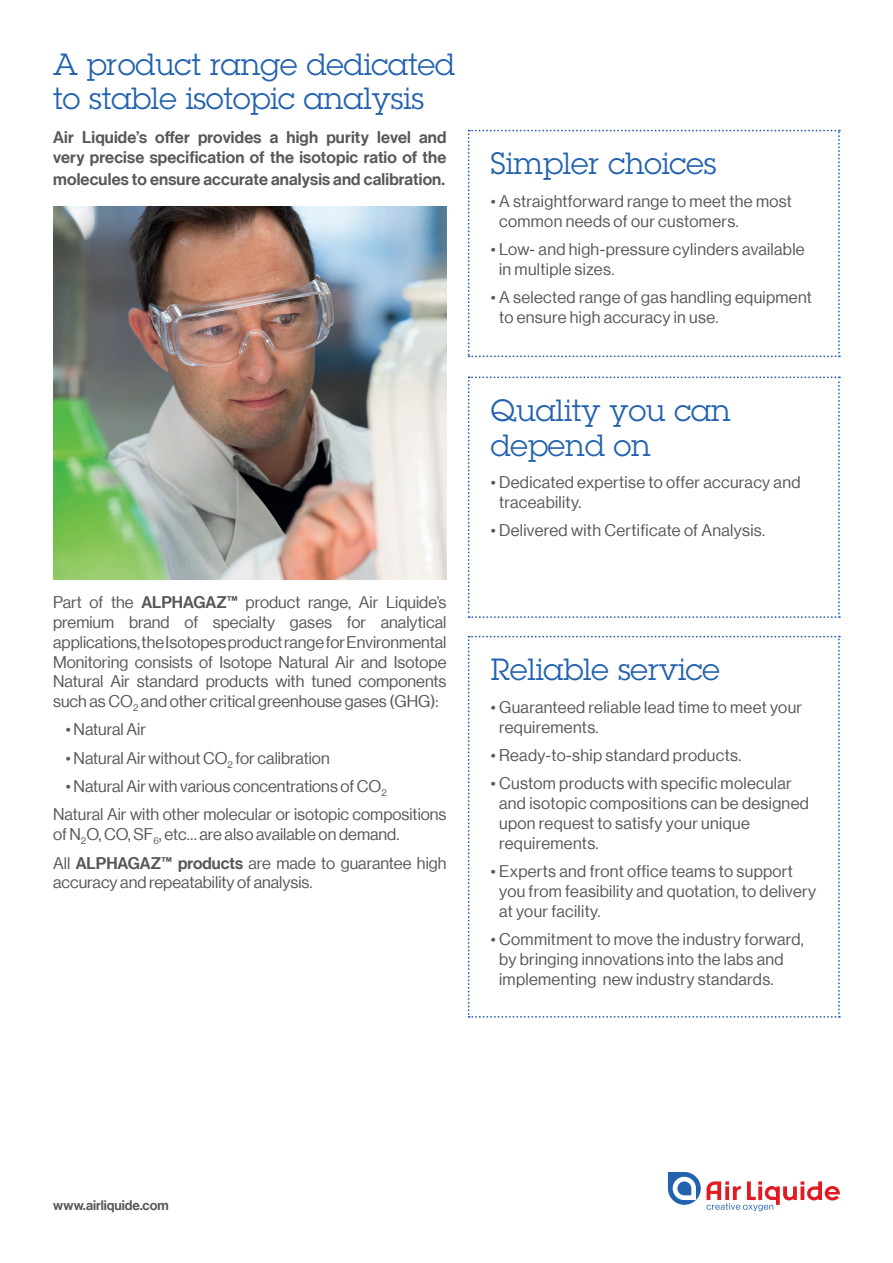
<style>
.page{position:relative;width:893px;height:1263px;background:#fff}
.page>*{position:absolute;margin:0;border:0;box-sizing:border-box;transform-origin:0 0}
.GROS_TITRE_couleur{font:30px/34.5px "Lubalin Graph Std";color:#2362af}
.t1{font:16.5px/19.8px "N Haas Grotesk DS Pro 55 Rg";letter-spacing:.02em;color:#57585a}
.t2{font:16.5px/19.8px "N Haas Grotesk DS Pro 55 Rg";color:#57585a}
.t3{font:16.5px/19.8px "N Haas Grotesk DS Pro 65 Md";letter-spacing:.01em;color:#57585a}
.t4{font:13.5px "N Haas Grotesk DS Pro 65 Md";color:#57585a}
.s1{font-family:"N Haas Grotesk DS Pro 65 Md"}
</style>
<div class="page">
<svg style="left:468px;top:130px;width:372px;height:227px"></svg>
<svg style="left:468px;top:376px;width:372px;height:242px"></svg>
<svg style="left:468px;top:636px;width:372px;height:382px"></svg>
<svg style="left:668px;top:1172px;width:33px;height:33px"></svg>
<svg style="left:707px;top:1181px;width:133px;height:30px"></svg>
<img style="left:53px;top:207px;width:393px;height:373px">
<p class="GROS_TITRE_couleur" style="left:53px;top:47px;width:403px">A product range dedicated to stable isotopic analysis</p>
<p class="t3" style="left:53px;top:128px;width:395px">Air Liquide’s offer provides a high purity level and very precise specification of the isotopic ratio of the</p>
<p class="t3" style="left:53px;top:170px;width:393px">molecules to ensure accurate analysis and calibration.</p>
<p class="t1" style="left:53px;top:593px;width:395px;text-align:justify">Part of the <span class="s1">ALPHAGAZ™</span> product range, Air Liquide’s premium brand of specialty gases for analytical applications, the Isotopes product range for Environmental Monitoring consists of Isotope Natural Air and Isotope Natural Air standard products with tuned components such as CO<sub>2</sub> and other critical greenhouse gases (GHG):</p>
<p class="t2" style="left:66px;top:720px;width:82px">• Natural Air</p>
<p class="t2" style="left:66px;top:748px;width:265px">• Natural Air without CO<sub>2</sub> for calibration</p>
<p class="t2" style="left:66px;top:776px;width:322px">• Natural Air with various concentrations of CO<sub>2</sub></p>
<p class="t2" style="left:53px;top:805px;width:395px">Natural Air with other molecular or isotopic compositions of N<sub>2</sub>O, CO, SF<sub>6</sub>, etc… are also available on demand.</p>
<p class="t2" style="left:53px;top:853px;width:395px">All <span class="s1">ALPHAGAZ™ products</span> are made to guarantee high accuracy and repeatability of analysis.</p>
<p class="GROS_TITRE_couleur" style="left:491px;top:146px;width:227px">Simpler choices</p>
<p class="t1" style="left:499px;top:191px;width:294px;text-indent:-8px">• A straightforward range to meet the most common needs of our customers.</p>
<p class="t1" style="left:499px;top:239px;width:307px;text-indent:-8px">• Low- and high-pressure cylinders available in multiple sizes.</p>
<p class="t1" style="left:499px;top:288px;width:314px;text-indent:-8px">• A selected range of gas handling equipment to ensure high accuracy in use.</p>
<p class="GROS_TITRE_couleur" style="left:491px;top:393px;width:241px">Quality you can depend on</p>
<p class="t1" style="left:499px;top:472px;width:303px;text-indent:-8px">• Dedicated expertise to offer accuracy and traceability.</p>
<p class="t1" style="left:491px;top:521px;width:276px">• Delivered with Certificate of Analysis.</p>
<p class="GROS_TITRE_couleur" style="left:491px;top:652px;width:231px">Reliable service</p>
<p class="t1" style="left:499px;top:697px;width:305px;text-indent:-8px">• Guaranteed reliable lead time to meet your requirements.</p>
<p class="t1" style="left:491px;top:745px;width:252px">• Ready-to-ship standard products.</p>
<p class="t1" style="left:499px;top:774px;width:311px;text-indent:-8px">• Custom products with specific molecular and isotopic compositions can be designed upon request to satisfy your unique requirements.</p>
<p class="t1" style="left:499px;top:861px;width:319px;text-indent:-8px">• Experts and front office teams to support you from feasibility and quotation, to delivery at your facility.</p>
<p class="t1" style="left:499px;top:929px;width:306px;text-indent:-8px">• Commitment to move the industry forward, by bringing innovations into the labs and implementing new industry standards.</p>
<p class="t4" style="left:53px;top:1197px;width:117px">www.airliquide.com</p>
</div>
